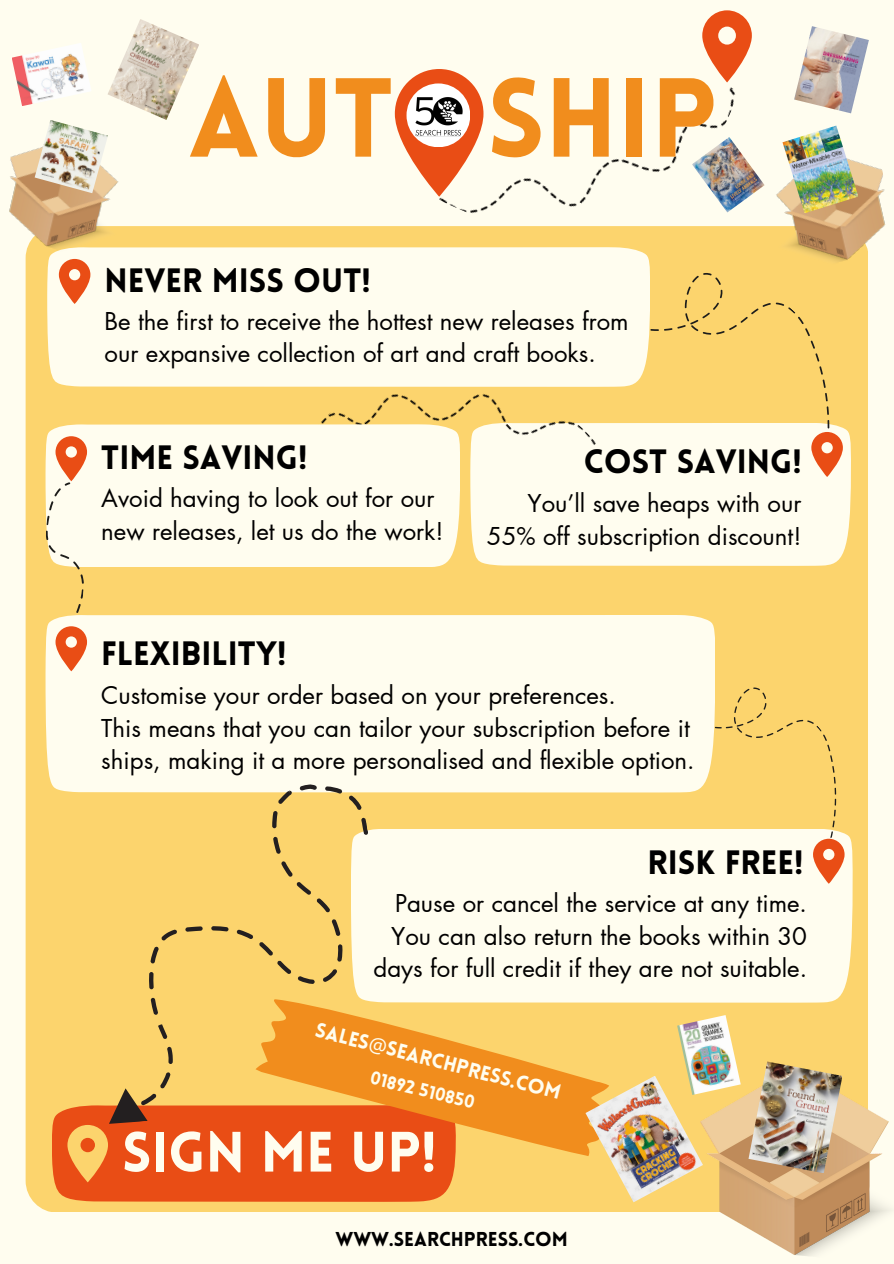
<style>
.page{position:relative;width:894px;height:1264px;background:#fff}
.page>*{position:absolute;margin:0;border:0;box-sizing:border-box;transform-origin:0 0}
.t1{font:900 109.8px "Lovelo";color:#f18d1d}
.t2{font:900 55.65px "Lovelo";color:#fffdef}
.t3{font:900 33px "Lovelo";color:#000}
.t4{font:24px/32.7px "Futura LT Pro";color:#000}
.t5{font:900 20.25px "Lovelo";color:#fffdef}
.t6{font:900 19.65px "Lovelo";color:#000}
.t7{font:900 18px "Lovelo";color:#fffdef}
.s1{font-family:"Noto Sans";font-weight:400}
</style>
<div class="page">
<div style="left:0;top:0;width:893px;height:1263px;background:#fffdef"></div>
<img style="left:439px;top:82px;width:296px;height:132px">
<svg style="left:395px;top:69px;width:88px;height:128px"></svg>
<svg style="left:702px;top:10px;width:49px;height:72px"></svg>
<div style="left:406px;top:83px;width:64px;height:64px;background:#fff;border-radius:50%"></div>
<img style="left:414px;top:93px;width:48px;height:33px">
<img style="left:415px;top:129px;width:45px;height:8px">
<div style="left:26px;top:226px;width:841px;height:985px;background:#fcd46d;border-radius:32px"></div>
<div style="left:596px;top:423px;width:254px;height:143px;background:#fffdef"></div>
<div style="left:400px;top:829px;width:452px;height:173px;background:#fffdef"></div>
<img style="left:700px;top:1078px;width:191px;height:178px">
<svg style="left:400px;top:988px;width:216px;height:172px"></svg>
<svg style="left:470px;top:1056px;width:9px;height:7px"></svg>
<svg style="left:462px;top:1112px;width:9px;height:7px"></svg>
<svg style="left:511px;top:1097px;width:9px;height:7px"></svg>
<svg style="left:555px;top:1080px;width:9px;height:7px"></svg>
<svg style="left:548px;top:1134px;width:9px;height:7px"></svg>
<img style="left:321px;top:394px;width:275px;height:172px">
<svg style="left:636px;top:273px;width:232px;height:200px"></svg>
<svg style="left:811px;top:432px;width:31px;height:45px"></svg>
<div style="left:47px;top:247px;width:603px;height:140px;background:#fffdef"></div>
<svg style="left:59px;top:263px;width:31px;height:41px"></svg>
<div style="left:47px;top:424px;width:413px;height:143px;background:#fffdef"></div>
<svg style="left:686px;top:662px;width:182px;height:221px"></svg>
<div style="left:45px;top:615px;width:670px;height:177px;background:#fffdef"></div>
<svg style="left:45px;top:436px;width:45px;height:235px"></svg>
<svg style="left:52px;top:1056px;width:403px;height:145px;background:#e95f1f"></svg>
<svg style="left:102px;top:777px;width:298px;height:328px"></svg>
<img style="left:585px;top:1075px;width:117px;height:127px">
<img style="left:748px;top:1061px;width:94px;height:112px">
<img style="left:677px;top:1015px;width:63px;height:79px">
<img style="left:9px;top:149px;width:127px;height:114px">
<img style="left:757px;top:162px;width:128px;height:115px">
<img style="left:35px;top:120px;width:73px;height:73px">
<img style="left:12px;top:43px;width:79px;height:63px">
<img style="left:108px;top:19px;width:91px;height:101px">
<img style="left:782px;top:126px;width:76px;height:87px">
<img style="left:794px;top:26px;width:74px;height:87px">
<img style="left:691px;top:137px;width:73px;height:75px">
<h1 class="t1" style="left:188px;top:74px;width:530px">AUTOSHIP</h1>
<h3 class="t3" style="left:105px;top:267px;width:267px">NEVER MISS OUT!</h3>
<p class="t4" style="left:105px;top:305px;width:525px">Be the first to receive the hottest new releases from our expansive collection of art and craft books.</p>
<h3 class="t3" style="left:101px;top:444px;width:207px">TIME SAVING!</h3>
<p class="t4" style="left:101px;top:483px;width:344px">Avoid having to look out for our new releases, let us do the work!</p>
<h3 class="t3" style="left:583px;top:448px;width:219px">COST SAVING!</h3>
<p class="t4" style="left:487px;top:488px;width:316px;text-align:right">You’ll save heaps with our<br>55% off subscription discount!</p>
<h3 class="t3" style="left:101px;top:640px;width:186px">FLEXIBILITY!</h3>
<p class="t4" style="left:101px;top:680px;width:594px">Customise your order based on your preferences.<br>This means that you can tailor your subscription before it ships, making it a more personalised and flexible option.</p>
<h3 class="t3" style="left:647px;top:849px;width:157px">RISK FREE!</h3>
<p class="t4" style="left:373px;top:887px;width:435px;text-align:right">Pause or cancel the service at any time.<br>You can also return the books within 30 days for full credit if they are not suitable.</p>
<p class="t5" style="left:317px;top:1022px;width:254px;rotate:14deg">SALES<span class="s1">@</span>SEARCHPRESS.COM</p>
<p class="t7" style="left:372px;top:1069px;width:109px;rotate:14deg">01892 510850</p>
<h2 class="t2" style="left:122px;top:1129px;width:316px">SIGN ME UP!</h2>
<p class="t6" style="left:335px;top:1231px;width:234px">WWW.SEARCHPRESS.COM</p>
</div>
